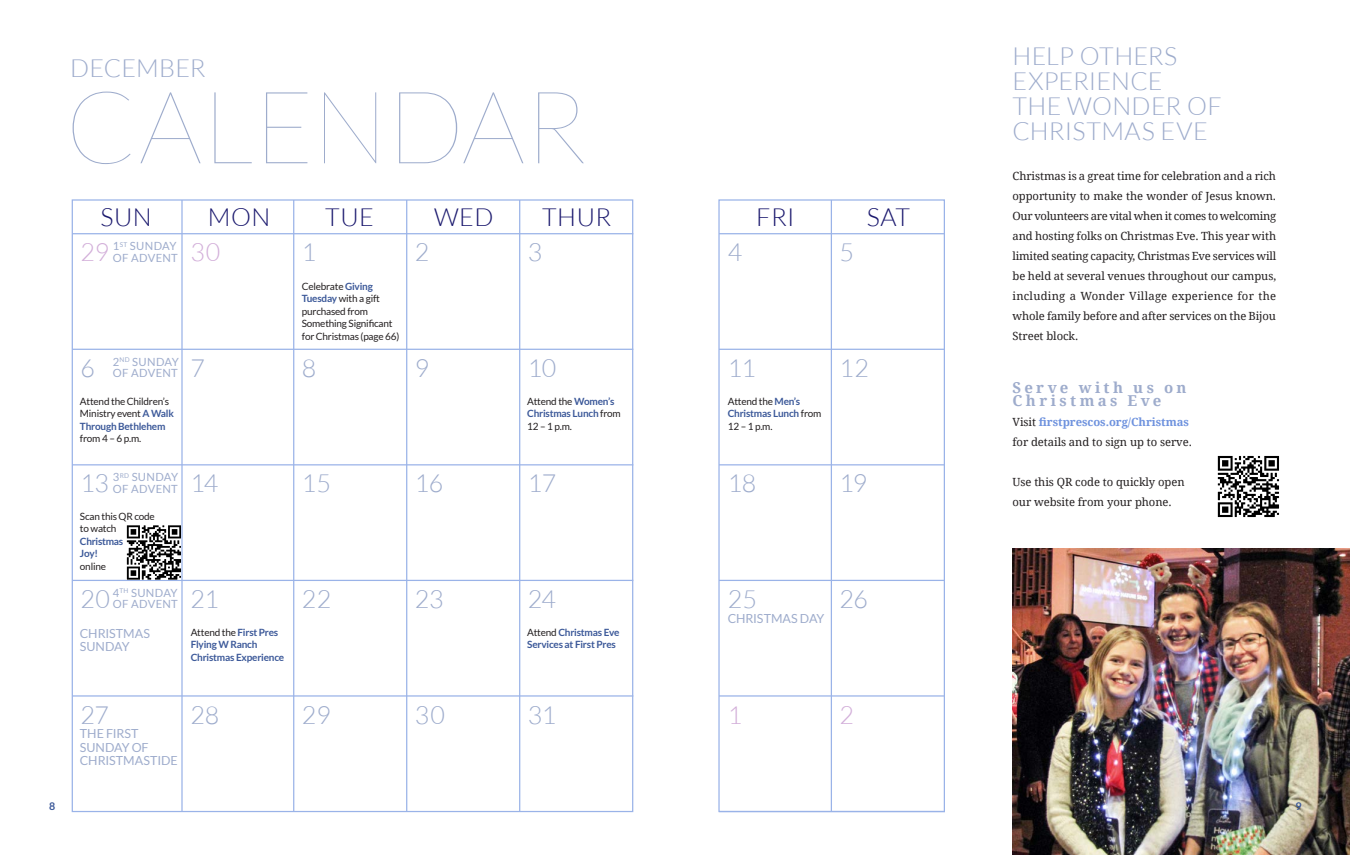
<style>
.page{position:relative;width:1350px;height:855px;background:#fff}
.page>*{position:absolute;margin:0;border:0;box-sizing:border-box;transform-origin:0 0}
.H1-color{font:100 101.25px "Lato";letter-spacing:-.005em;color:#9eaccc}
.H1-color-2{font:300 25px/25px "Lato";letter-spacing:.005em;color:#9eaccc}
.body-black{font:300 25px "Lato";letter-spacing:.02em;color:#1b196e}
.H1-color-3{font:300 25px "Lato";color:#d2aed9}
.date{font:700 15px/13.8px "Droid Serif";letter-spacing:.225em;color:#9eaccc}
.H1-color-4{font:12.5px/13.8px "Lato";letter-spacing:-.005em;color:#9eaccc}
.body-black-2{font:11.25px/20px "Droid Serif";letter-spacing:-.005em;color:#231f20}
.H1-color-5{font:11.25px/11.2px "Lato";letter-spacing:.03em;color:#9eaccc}
.t1{font:700 10.62px "Lato";color:#3c5999}
.body-black-3{font:10px/12.5px "Lato";letter-spacing:-.02em;color:#231f20}
.body-black-4{font:700 10px/12.5px "Lato";letter-spacing:-.02em;color:#3c5999}
.s1{font-weight:700;color:#3c5999}
.s2{font-weight:400;color:#231f20}
.s3{font-weight:700;color:#6e92de}
</style>
<div class="page">
<div style="left:718px;top:199px;width:227px;height:613px;border:1px solid #9ab3e8"></div>
<hr style="left:831px;top:200px;width:1px;height:612px;background:#9ab3e8">
<hr style="left:719px;top:233px;width:226px;height:1px;background:#9ab3e8">
<hr style="left:719px;top:349px;width:226px;height:1px;background:#9ab3e8">
<hr style="left:719px;top:464px;width:226px;height:1px;background:#9ab3e8">
<hr style="left:719px;top:580px;width:226px;height:1px;background:#9ab3e8">
<hr style="left:719px;top:695px;width:226px;height:2px;background:#9ab3e8">
<hr style="left:719px;top:811px;width:226px;height:1px;background:#9ab3e8">
<hr style="left:293px;top:200px;width:1px;height:612px;background:#9ab3e8">
<hr style="left:181px;top:200px;width:2px;height:612px;background:#9ab3e8">
<hr style="left:406px;top:200px;width:1px;height:612px;background:#9ab3e8">
<hr style="left:519px;top:200px;width:1px;height:612px;background:#9ab3e8">
<hr style="left:72px;top:233px;width:561px;height:1px;background:#9ab3e8">
<hr style="left:72px;top:349px;width:561px;height:1px;background:#9ab3e8">
<hr style="left:72px;top:464px;width:561px;height:1px;background:#9ab3e8">
<hr style="left:72px;top:580px;width:561px;height:1px;background:#9ab3e8">
<hr style="left:72px;top:695px;width:561px;height:2px;background:#9ab3e8">
<img style="left:127px;top:525px;width:54px;height:55px">
<img style="left:1218px;top:455px;width:61px;height:63px">
<img style="left:1012px;top:548px;width:338px;height:307px">
<p class="H1-color-2" style="left:70px;top:56px;width:137px">DECEMBER</p>
<p class="H1-color" style="left:65px;top:74px;width:523px">CALENDAR</p>
<p class="body-black" style="left:101px;top:203px;width:53px">SUN</p>
<p class="body-black" style="left:208px;top:203px;width:64px">MON</p>
<p class="body-black" style="left:325px;top:203px;width:50px">TUE</p>
<p class="body-black" style="left:434px;top:203px;width:61px">WED</p>
<p class="body-black" style="left:542px;top:203px;width:71px">THUR</p>
<p class="H1-color-5" style="left:113px;top:240px;width:67px">1<sup>ST</sup> SUNDAY<br>OF ADVENT</p>
<p class="H1-color-3" style="left:80px;top:239px;width:30px">29</p>
<p class="H1-color-3" style="left:190px;top:239px;width:31px">30</p>
<p class="H1-color-2" style="left:302px;top:240px;width:16px">1</p>
<p class="H1-color-2" style="left:415px;top:240px;width:16px">2</p>
<p class="H1-color-2" style="left:528px;top:240px;width:16px">3</p>
<p class="body-black-3" style="left:302px;top:280px;width:99px">Celebrate <span class="s1">Giving<br>Tuesday</span> with a gift purchased from<br>Something Significant for Christmas (page 66)</p>
<p class="H1-color-5" style="left:113px;top:356px;width:68px">2<sup>ND</sup> SUNDAY<br>OF ADVENT</p>
<p class="H1-color-2" style="left:80px;top:356px;width:16px">6</p>
<p class="H1-color-2" style="left:190px;top:356px;width:16px">7</p>
<p class="H1-color-2" style="left:302px;top:356px;width:16px">8</p>
<p class="H1-color-2" style="left:415px;top:356px;width:16px">9</p>
<p class="H1-color-2" style="left:528px;top:356px;width:30px">10</p>
<p class="body-black-3" style="left:80px;top:395px;width:96px">Attend the Children’s<br>Ministry event <span class="s1">A Walk<br>Through Bethlehem </span>from 4 – 6 p.m.</p>
<p class="body-black-3" style="left:527px;top:395px;width:95px">Attend the <span class="s1">Women’s<br>Christmas Lunch</span> from<br>12 – 1 p.m.</p>
<p class="H1-color-5" style="left:113px;top:472px;width:67px">3<sup>RD</sup> SUNDAY<br>OF ADVENT</p>
<p class="H1-color-2" style="left:80px;top:471px;width:30px">13</p>
<p class="H1-color-2" style="left:191px;top:471px;width:29px">14</p>
<p class="H1-color-2" style="left:302px;top:471px;width:31px">15</p>
<p class="H1-color-2" style="left:415px;top:471px;width:30px">16</p>
<p class="H1-color-2" style="left:528px;top:471px;width:30px">17</p>
<p class="body-black-3" style="left:80px;top:510px;width:76px">Scan this QR code to watch<br><span class="s1">Christmas<br>Joy!<br></span>online</p>
<p class="H1-color-5" style="left:113px;top:587px;width:67px">4<sup>TH</sup> SUNDAY<br>OF ADVENT</p>
<p class="H1-color-2" style="left:80px;top:587px;width:31px">20</p>
<p class="H1-color-2" style="left:191px;top:587px;width:30px">21</p>
<p class="H1-color-2" style="left:302px;top:587px;width:31px">22</p>
<p class="H1-color-2" style="left:415px;top:587px;width:30px">23</p>
<p class="H1-color-2" style="left:528px;top:587px;width:29px">24</p>
<p class="H1-color-4" style="left:80px;top:626px;width:72px">CHRISTMAS</p>
<p class="H1-color-4" style="left:80px;top:640px;width:51px">SUNDAY</p>
<p class="body-black-4" style="left:191px;top:626px;width:95px"><span class="s2">Attend the</span> First Pres<br>Flying W Ranch<br>Christmas Experience</p>
<p class="body-black-4" style="left:527px;top:626px;width:94px"><span class="s2">Attend</span> Christmas Eve<br>Services at First Pres</p>
<p class="H1-color-2" style="left:80px;top:702px;width:30px">27</p>
<p class="H1-color-2" style="left:191px;top:702px;width:30px">28</p>
<p class="H1-color-2" style="left:302px;top:702px;width:30px">29</p>
<p class="H1-color-2" style="left:415px;top:702px;width:31px">30</p>
<p class="H1-color-2" style="left:528px;top:702px;width:30px">31</p>
<p class="H1-color-4" style="left:80px;top:726px;width:99px">THE FIRST<br>SUNDAY OF<br>CHRISTMASTIDE</p>
<p class="body-black" style="left:756px;top:203px;width:40px">FRI</p>
<p class="body-black" style="left:867px;top:203px;width:45px">SAT</p>
<p class="H1-color-2" style="left:728px;top:240px;width:16px">4</p>
<p class="H1-color-2" style="left:839px;top:240px;width:16px">5</p>
<p class="H1-color-2" style="left:728px;top:356px;width:30px">11</p>
<p class="H1-color-2" style="left:839px;top:356px;width:31px">12</p>
<p class="body-black-3" style="left:728px;top:395px;width:95px">Attend the <span class="s1">Men’s<br>Christmas Lunch</span> from<br>12 – 1 p.m.</p>
<p class="H1-color-2" style="left:728px;top:471px;width:30px">18</p>
<p class="H1-color-2" style="left:839px;top:471px;width:29px">19</p>
<p class="H1-color-2" style="left:728px;top:587px;width:31px">25</p>
<p class="H1-color-2" style="left:839px;top:587px;width:30px">26</p>
<p class="H1-color-4" style="left:728px;top:611px;width:98px">CHRISTMAS DAY</p>
<p class="H1-color-3" style="left:728px;top:701px;width:16px">1</p>
<p class="H1-color-3" style="left:839px;top:701px;width:16px">2</p>
<p class="H1-color-2" style="left:1012px;top:44px;width:211px">HELP OTHERS<br>EXPERIENCE<br>THE WONDER OF<br>CHRISTMAS EVE</p>
<p class="body-black-2" style="left:1012px;top:166px;width:265px;text-align:justify">Christmas is a great time for celebration and a rich opportunity to make the wonder of Jesus known.<br>Our volunteers are vital when it comes to welcoming and hosting folks on Christmas Eve. This year with limited seating capacity, Christmas Eve services will be held at several venues throughout our campus, including a Wonder Village experience for the whole family before and after services on the Bijou Street block.</p>
<p class="date" style="left:1012px;top:380px;width:175px">Serve with us on<br>Christmas Eve</p>
<p class="body-black-2" style="left:1012px;top:412px;width:181px">Visit <span class="s3">firstprescos.org/Christmas </span>for details and to sign up to serve.</p>
<p class="body-black-2" style="left:1012px;top:472px;width:174px">Use this QR code to quickly open our website from your phone.</p>
<p class="t1" style="left:49px;top:800px;width:8px">8</p>
<p class="t1" style="left:1295px;top:800px;width:8px">9</p>
</div>
